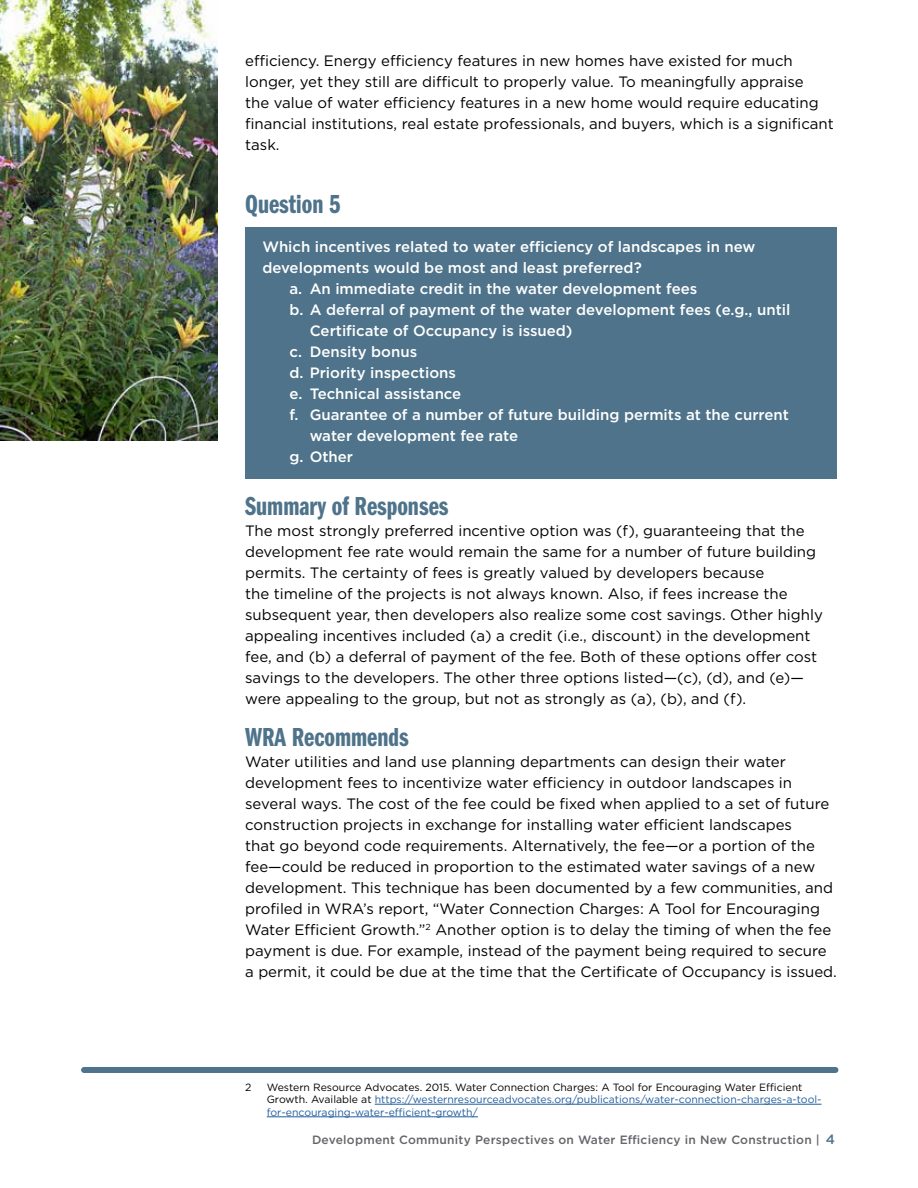
<style>
.page{position:relative;width:918px;height:1188px;background:#fff}
.page>*{position:absolute;margin:0;border:0;box-sizing:border-box;transform-origin:0 0}
.t1{font:27px "Franklin Gothic Demi Cmpr";color:#4e738a}
.t2{font:15px/21px "Gotham";color:#000}
.t3{font:500 15px "Gotham";color:#fff}
.t4{font:500 12px "Gotham";letter-spacing:.02em;color:#636569}
.t5{font:10.5px/12.6px "Gotham";color:#215e9e}
.t6{font:10.5px "Gotham";color:#000}
.s1{color:#000}
.s2{font-size:13.5px;color:#4e738a}
</style>
<div class="page">
<img style="left:0;top:0;width:217px;height:441px">
<div style="left:245px;top:227px;width:592px;height:251px;background:#4e738a"></div>
<div style="left:84px;top:1067px;width:752px;height:6px;background:#4e738a"></div>
<hr style="left:375px;top:1104px;width:447px;height:1px;background:#215e9e">
<hr style="left:267px;top:1117px;width:211px;height:1px;background:#215e9e">
<p class="t2" style="left:245px;top:50px;width:590px">efficiency. Energy efficiency features in new homes have existed for much longer, yet they still are difficult to properly value. To meaningfully appraise<br>the value of water efficiency features in a new home would require educating financial institutions, real estate professionals, and buyers, which is a significant task.</p>
<h1 class="t1" style="left:245px;top:189px;width:97px">Question 5</h1>
<p class="t3" style="left:262px;top:237px;width:494px">Which incentives related to water efficiency of landscapes in new</p>
<p class="t3" style="left:262px;top:258px;width:381px">developments would be most and least preferred?</p>
<p class="t3" style="left:289px;top:279px;width:409px">a. An immediate credit in the water development fees</p>
<p class="t3" style="left:289px;top:300px;width:503px">b. A deferral of payment of the water development fees (e.g., until</p>
<p class="t3" style="left:310px;top:321px;width:264px">Certificate of Occupancy is issued)</p>
<p class="t3" style="left:289px;top:342px;width:129px">c. Density bonus</p>
<p class="t3" style="left:289px;top:363px;width:168px">d. Priority inspections</p>
<p class="t3" style="left:289px;top:384px;width:173px">e. Technical assistance</p>
<p class="t3" style="left:289px;top:405px;width:501px">f. Guarantee of a number of future building permits at the current</p>
<p class="t3" style="left:310px;top:426px;width:210px">water development fee rate</p>
<p class="t3" style="left:289px;top:447px;width:65px">g. Other</p>
<h1 class="t1" style="left:245px;top:491px;width:205px">Summary of Responses</h1>
<p class="t2" style="left:245px;top:520px;width:579px">The most strongly preferred incentive option was (f), guaranteeing that the development fee rate would remain the same for a number of future building permits. The certainty of fees is greatly valued by developers because<br>the timeline of the projects is not always known. Also, if fees increase the subsequent year, then developers also realize some cost savings. Other highly appealing incentives included (a) a credit (i.e., discount) in the development fee, and (b) a deferral of payment of the fee. Both of these options offer cost savings to the developers. The other three options listed—(c), (d), and (e)— were appealing to the group, but not as strongly as (a), (b), and (f).</p>
<h1 class="t1" style="left:245px;top:722px;width:165px">WRA Recommends</h1>
<p class="t2" style="left:245px;top:751px;width:593px">Water utilities and land use planning departments can design their water development fees to incentivize water efficiency in outdoor landscapes in several ways. The cost of the fee could be fixed when applied to a set of future construction projects in exchange for installing water efficient landscapes<br>that go beyond code requirements. Alternatively, the fee—or a portion of the fee—could be reduced in proportion to the estimated water savings of a new development. This technique has been documented by a few communities, and profiled in WRA’s report, “Water Connection Charges: A Tool for Encouraging Water Efficient Growth.”<sup>2</sup> Another option is to delay the timing of when the fee payment is due. For example, instead of the payment being required to secure a permit, it could be due at the time that the Certificate of Occupancy is issued.</p>
<p class="t6" style="left:245px;top:1080px;width:8px">2</p>
<p class="t5" style="left:267px;top:1080px;width:556px"><span class="s1">Western Resource Advocates. 2015. Water Connection Charges: A Tool for Encouraging Water Efficient<br>Growth. Available at</span> https://westernresourceadvocates.org/publications/water-connection-charges-a-tool&shy;for-encouraging-water-efficient-growth/</p>
<p class="t4" style="left:312px;top:1132px;width:525px">Development Community Perspectives on Water Efficiency in New Construction | <span class="s2">4</span></p>
</div>
